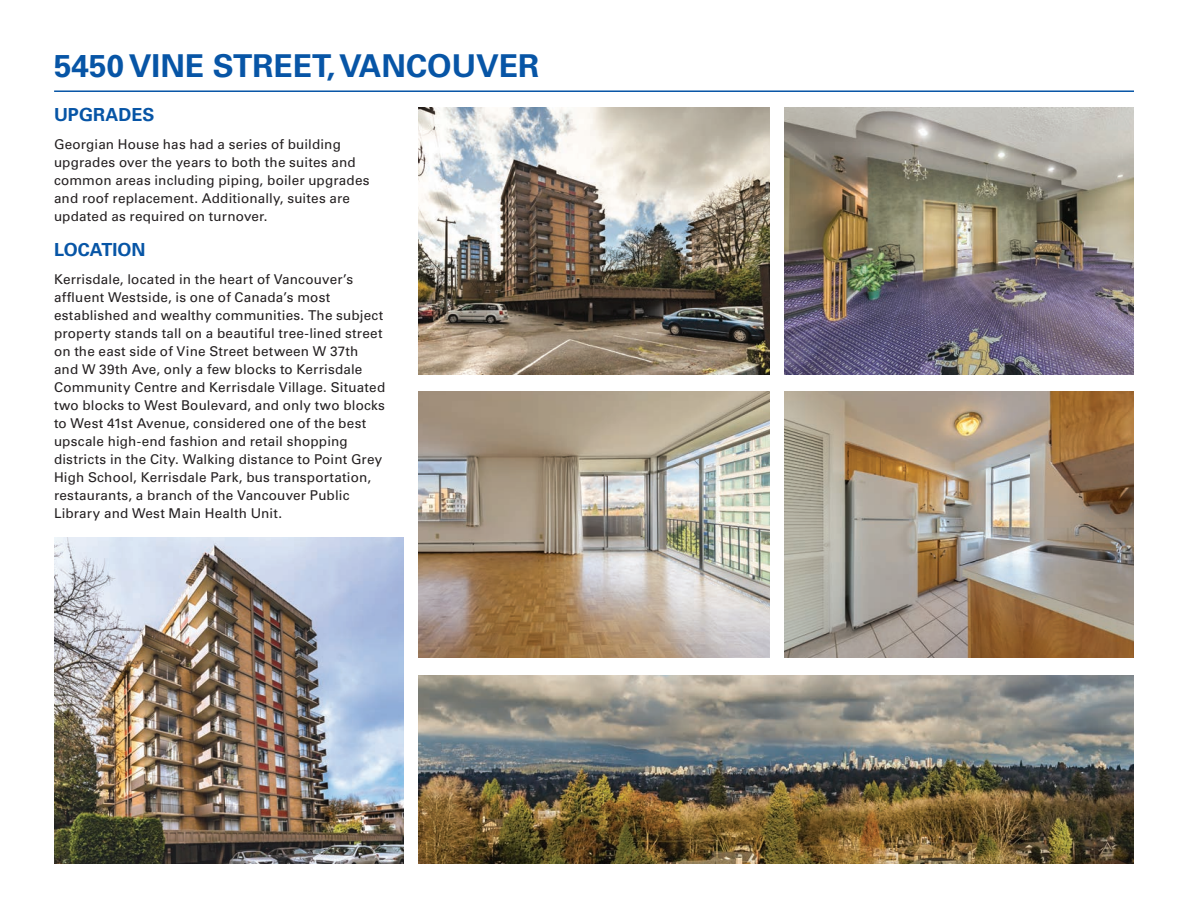
<style>
.page{position:relative;width:1188px;height:918px;background:#fff}
.page>*{position:absolute;margin:0;border:0;box-sizing:border-box;transform-origin:0 0}
.t1{font:700 31.5px "Univers LT Std";color:#0755a6}
.t2{font:700 18px "Univers LT Std";color:#0755a6}
.t3{font:13.5px/18px "Univers LT Std";letter-spacing:.01em;color:#231f20}
</style>
<div class="page">
<hr style="left:54px;top:90px;width:1080px;height:2px;background:#0755a6">
<img style="left:54px;top:537px;width:350px;height:327px">
<img style="left:419px;top:391px;width:350px;height:267px">
<img style="left:784px;top:391px;width:350px;height:267px">
<img style="left:419px;top:108px;width:350px;height:266px">
<img style="left:784px;top:108px;width:350px;height:266px">
<img style="left:419px;top:675px;width:715px;height:189px">
<h1 class="t1" style="left:54px;top:47px;width:487px">5450 VINE STREET, VANCOUVER</h1>
<h2 class="t2" style="left:54px;top:104px;width:102px">UPGRADES</h2>
<p class="t3" style="left:54px;top:136px;width:317px">Georgian House has had a series of building upgrades over the years to both the suites and common areas including piping, boiler upgrades and roof replacement. Additionally, suites are updated as required on turnover.</p>
<h2 class="t2" style="left:54px;top:239px;width:93px">LOCATION</h2>
<p class="t3" style="left:54px;top:271px;width:333px">Kerrisdale, located in the heart of Vancouver’s affluent Westside, is one of Canada’s most established and wealthy communities. The subject property stands tall on a beautiful tree-lined street on the east side of Vine Street between W 37th and W 39th Ave, only a few blocks to Kerrisdale Community Centre and Kerrisdale Village. Situated two blocks to West Boulevard, and only two blocks to West 41st Avenue, considered one of the best upscale high-end fashion and retail shopping districts in the City. Walking distance to Point Grey High School, Kerrisdale Park, bus transportation, restaurants, a branch of the Vancouver Public Library and West Main Health Unit.</p>
</div>
